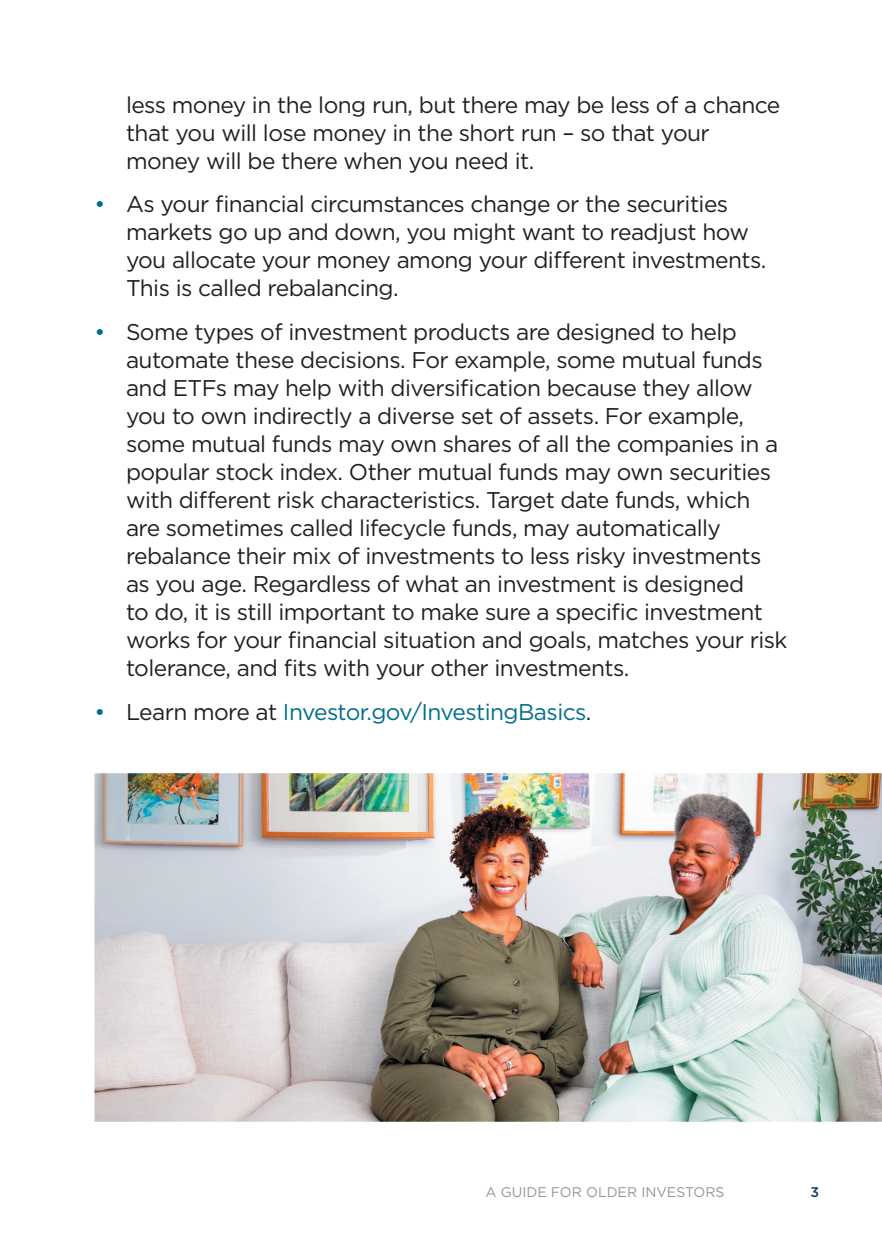
<style>
.page{position:relative;width:882px;height:1260px;background:#fff}
.page>*{position:absolute;margin:0;border:0;box-sizing:border-box;transform-origin:0 0}
.t1{font:22.75px/28px "Gotham";letter-spacing:-.025em;color:#231f20}
.t2{font:22.75px "Gotham";letter-spacing:-.025em;color:#006e8c}
.t3{font:14px "Gotham";color:#939598}
.t4{font:500 14px "Gotham";color:#073e5d}
.s1{color:#006e8c}
.s2{color:#231f20}
</style>
<div class="page">
<img style="left:94px;top:773px;width:788px;height:349px">
<p class="t1" style="left:126px;top:90px;width:656px">less money in the long run, but there may be less of a chance that you will lose money in the short run – so that your money will be there when you need it.</p>
<p class="t1" style="left:126px;top:190px;width:642px;text-indent:-32px"><span class="s1">•</span> As your financial circumstances change or the securities markets go up and down, you might want to readjust how you allocate your money among your different investments.<br>This is called rebalancing.</p>
<p class="t1" style="left:126px;top:318px;width:663px;text-indent:-32px"><span class="s1">•</span> Some types of investment products are designed to help automate these decisions. For example, some mutual funds and ETFs may help with diversification because they allow you to own indirectly a diverse set of assets. For example, some mutual funds may own shares of all the companies in a popular stock index. Other mutual funds may own securities with different risk characteristics. Target date funds, which are sometimes called lifecycle funds, may automatically rebalance their mix of investments to less risky investments as you age. Regardless of what an investment is designed<br>to do, it is still important to make sure a specific investment works for your financial situation and goals, matches your risk tolerance, and fits with your other investments.</p>
<p class="t2" style="left:94px;top:697px;width:499px">• <span class="s2">Learn more at</span> Investor.gov/InvestingBasics<span class="s2">.</span></p>
<p class="t3" style="left:485px;top:1183px;width:241px">A GUIDE FOR OLDER INVESTORS</p>
<p class="t4" style="left:810px;top:1183px;width:10px">3</p>
</div>
